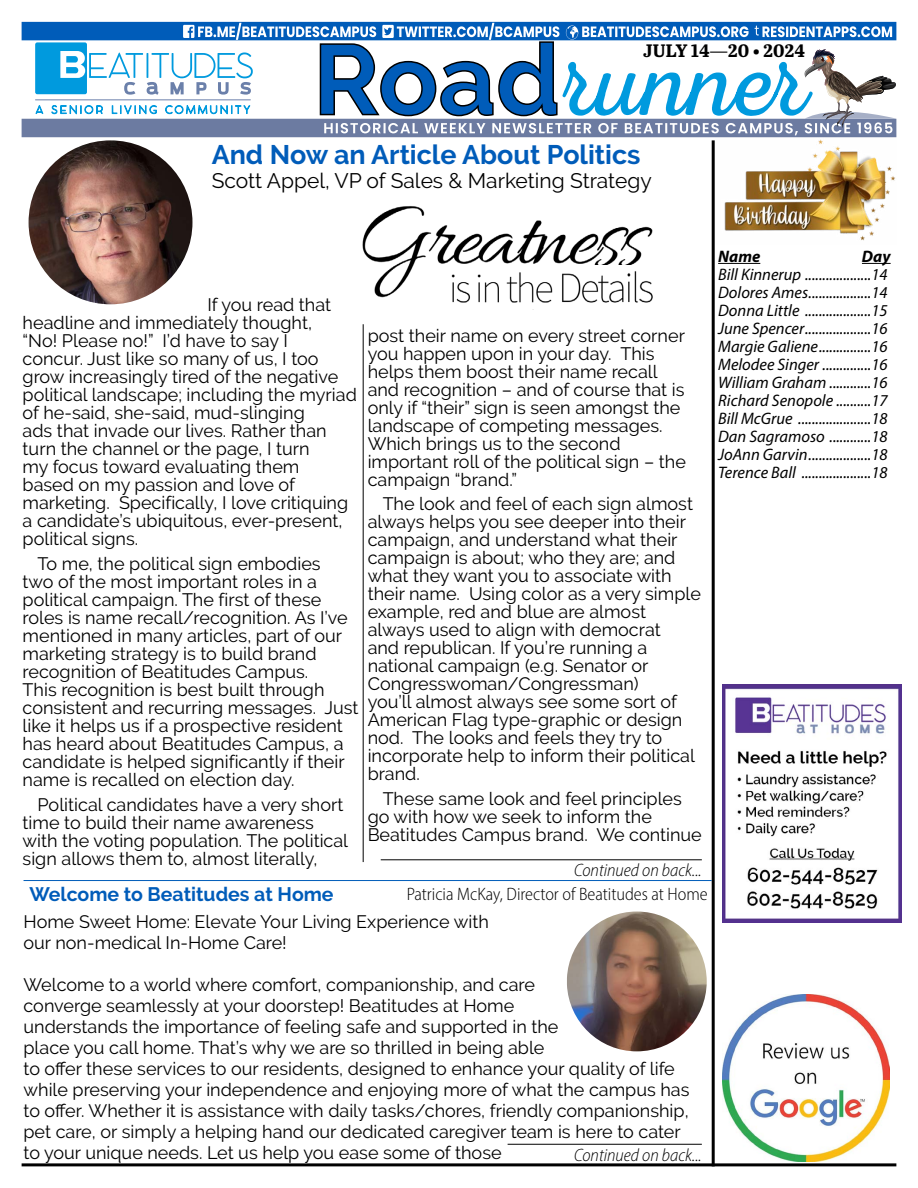
<style>
.page{position:relative;width:918px;height:1188px;background:#fff}
.page>*{position:absolute;margin:0;border:0;box-sizing:border-box;transform-origin:0 0}
.t1{font:700 26.85px "Raleway";color:#005cb9}
.t2{font:21px "Raleway";color:#000}
.t3{font:700 19.5px "Raleway";color:#005cb9}
.t4{font:18px/18px "Raleway";color:#000}
.t5{font:300 semi-condensed 18px "Myriad Pro";color:#000}
.t6{font:italic 300 semi-condensed 18px "Myriad Pro";color:#000}
.t7{font:700 18px "Abril Text";letter-spacing:.01em;color:#000}
.t8{font:italic 16.65px/18px "Myriad Pro";color:#000;text-align:justify}
.t9{font:italic 700 16.65px "Myriad Pro";color:#000}
</style>
<div class="page">
<div style="left:22px;top:119px;width:874px;height:18px;background:#6c7ba1"></div>
<hr style="left:712px;top:140px;width:3px;height:1026px;background:#000">
<div style="left:22px;top:22px;width:874px;height:18px;background:#005cb9"></div>
<hr style="left:22px;top:1163px;width:874px;height:3px;background:#000">
<svg style="left:35px;top:23px;width:861px;height:112px"></svg>
<hr style="left:35px;top:99px;width:215px;height:1px;background:#6b80aa">
<hr style="left:718px;top:263px;width:42px;height:1px;background:#000">
<svg style="left:862px;top:263px;width:29px;height:1px"></svg>
<hr style="left:24px;top:880px;width:688px;height:1px;background:#005cb9">
<img style="left:715px;top:135px;width:182px;height:106px">
<img style="left:723px;top:995px;width:166px;height:166px">
<hr style="left:381px;top:860px;width:321px;height:1px;background:#000">
<img style="left:723px;top:685px;width:178px;height:237px">
<img style="left:567px;top:912px;width:140px;height:139px;border-radius:69px">
<hr style="left:508px;top:1144px;width:194px;height:1px;background:#000">
<img style="left:362px;top:206px;width:291px;height:104px">
<img style="left:557px;top:266px;width:96px;height:38px">
<hr style="left:363px;top:324px;width:1px;height:538px;background:#000">
<img style="left:29px;top:140px;width:163px;height:164px;border-radius:82px">
<p class="t7" style="left:643px;top:38px;width:163px">JULY 14—20 • 2024</p>
<h1 class="t1" style="left:212px;top:139px;width:430px">And Now an Article About Politics</h1>
<p class="t2" style="left:212px;top:169px;width:442px">Scott Appel, VP of Sales &amp; Marketing Strategy</p>
<p class="t4" style="left:23px;top:296px;width:336px;text-indent:185px">If you read that headline and immediately thought,<br>“No! Please no!” I’d have to say I<br>concur. Just like so many of us, I too grow increasingly tired of the negative political landscape; including the myriad of he-said, she-said, mud-slinging<br>ads that invade our lives. Rather than turn the channel or the page, I turn<br>my focus toward evaluating them<br>based on my passion and love of marketing. Specifically, I love critiquing a candidate’s ubiquitous, ever-present, political signs.</p>
<p class="t4" style="left:23px;top:554px;width:338px;text-indent:15px">To me, the political sign embodies<br>two of the most important roles in a political campaign. The first of these roles is name recall/recognition. As I’ve mentioned in many articles, part of our marketing strategy is to build brand recognition of Beatitudes Campus.<br>This recognition is best built through consistent and recurring messages. Just like it helps us if a prospective resident has heard about Beatitudes Campus, a candidate is helped significantly if their name is recalled on election day.</p>
<p class="t4" style="left:23px;top:795px;width:327px;text-indent:15px">Political candidates have a very short time to build their name awareness with the voting population. The political sign allows them to, almost literally,</p>
<p class="t3" style="left:30px;top:883px;width:306px">Welcome to Beatitudes at Home</p>
<p class="t4" style="left:368px;top:326px;width:320px">post their name on every street corner you happen upon in your day. This helps them boost their name recall and recognition – and of course that is only if “their” sign is seen amongst the landscape of competing messages.<br>Which brings us to the second important roll of the political sign – the campaign “brand.”</p>
<p class="t4" style="left:368px;top:495px;width:335px;text-indent:15px">The look and feel of each sign almost always helps you see deeper into their campaign, and understand what their campaign is about; who they are; and what they want you to associate with their name. Using color as a very simple example, red and blue are almost always used to align with democrat<br>and republican. If you’re running a national campaign (e.g. Senator or Congresswoman/Congressman)<br>you’ll almost always see some sort of American Flag type-graphic or design nod. The looks and feels they try to incorporate help to inform their political brand.</p>
<p class="t4" style="left:368px;top:790px;width:336px;text-indent:15px">These same look and feel principles go with how we seek to inform the<br>Beatitudes Campus brand. We continue</p>
<p class="t6" style="left:574px;top:860px;width:129px">Continued on back...</p>
<p class="t5" style="left:407px;top:883px;width:303px">Patricia McKay, Director of Beatitudes at Home</p>
<p class="t4" style="left:24px;top:912px;width:467px;line-height:21px">Home Sweet Home: Elevate Your Living Experience with our non-medical In-Home Care!</p>
<p class="t4" style="left:24px;top:975px;width:667px;line-height:21px">Welcome to a world where comfort, companionship, and care<br>converge seamlessly at your doorstep! Beatitudes at Home<br>understands the importance of feeling safe and supported in the<br>place you call home. That’s why we are so thrilled in being able<br>to offer these services to our residents, designed to enhance your quality of life while preserving your independence and enjoying more of what the campus has to offer. Whether it is assistance with daily tasks/chores, friendly companionship, pet care, or simply a helping hand our dedicated caregiver team is here to cater to your unique needs. Let us help you ease some of those</p>
<p class="t6" style="left:574px;top:1144px;width:129px">Continued on back...</p>
<p class="t9" style="left:718px;top:245px;width:44px">Name</p>
<p class="t9" style="left:862px;top:245px;width:30px">Day</p>
<p class="t8" style="left:718px;top:265px;width:171px">Bill Kinnerup ...................14<br>Dolores Ames..................14<br>Donna Little ...................15<br>June Spencer...................16<br>Margie Galiene...............16<br>Melodee Singer ..............16<br>William Graham ............16<br>Richard Senopole ..........17<br>Bill McGrue .....................18<br>Dan Sagramoso ............18<br>JoAnn Garvin..................18<br>Terence Ball ....................18</p>
</div>
